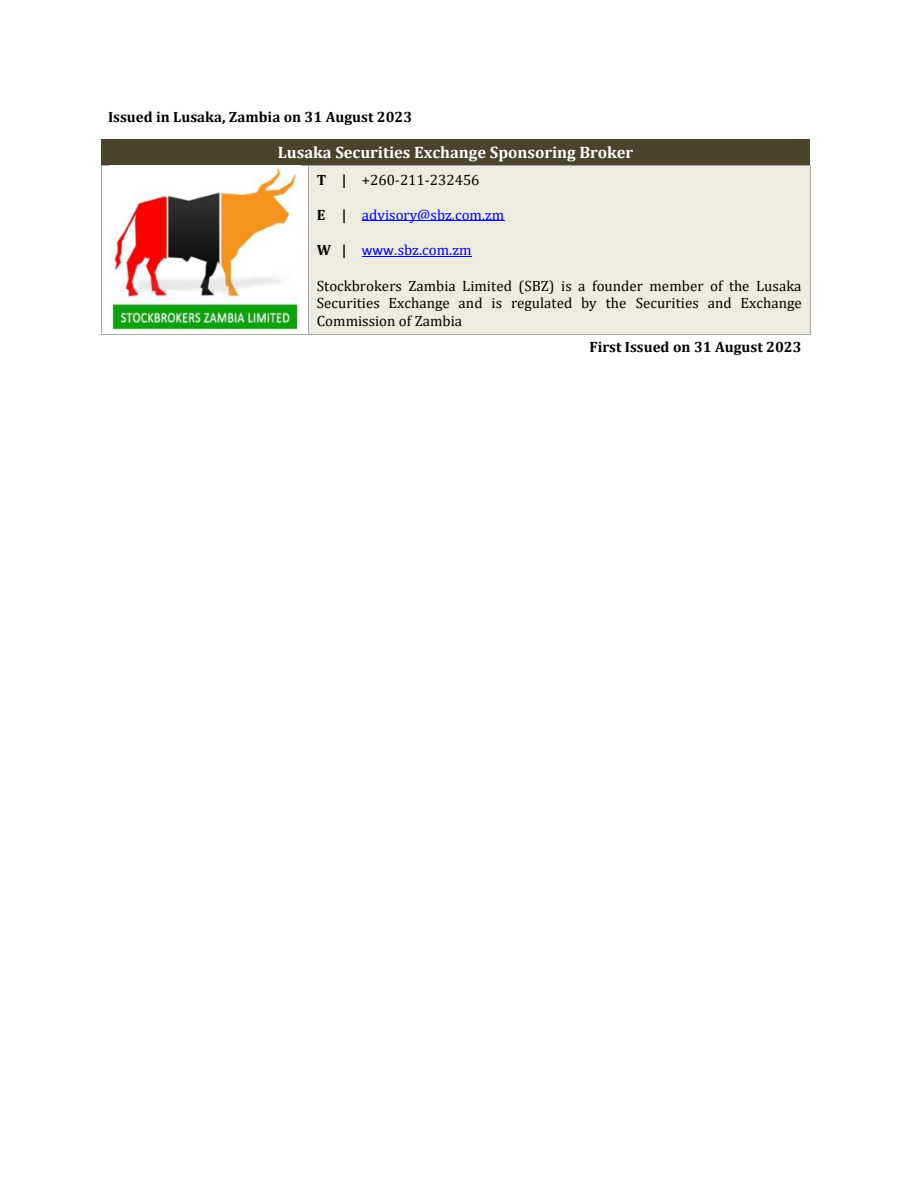
<style>
.page{position:relative;width:918px;height:1188px;background:#fff}
.page>*{position:absolute;margin:0;border:0;box-sizing:border-box;transform-origin:0 0}
.t1{font:700 16.5px "Cambria";color:#fff}
.t2{font:15px/17.5px "Cambria";color:#000;text-align:justify}
.t3{font:700 15px "Cambria";color:#000}
.t4{font:15px "Cambria";color:#00f}
.s1{font-weight:700}
.s2{font-weight:700;color:#000}
.s3{font-family:"Calibri"}
</style>
<div class="page">
<div style="left:101px;top:139px;width:709px;height:26px;background:#4a442a"></div>
<div style="left:309px;top:165px;width:501px;height:169px;background:#eeece1"></div>
<hr style="left:362px;top:221px;width:143px;height:1px;background:#00f">
<hr style="left:362px;top:256px;width:110px;height:1px;background:#00f">
<hr style="left:102px;top:165px;width:206px;height:1px;background:#a6a6a6">
<hr style="left:309px;top:165px;width:501px;height:1px;background:#a6a6a6">
<hr style="left:101px;top:165px;width:1px;height:169px;background:#a6a6a6">
<hr style="left:308px;top:165px;width:1px;height:169px;background:#a6a6a6">
<hr style="left:810px;top:165px;width:1px;height:169px;background:#a6a6a6">
<hr style="left:102px;top:334px;width:206px;height:1px;background:#a6a6a6">
<hr style="left:309px;top:334px;width:501px;height:1px;background:#a6a6a6">
<img style="left:109px;top:165px;width:192px;height:168px">
<p class="t3" style="left:108px;top:108px;width:306px">Issued in Lusaka, Zambia on 31 August 2023</p>
<p class="t1" style="left:278px;top:142px;width:357px">Lusaka Securities Exchange Sponsoring Broker</p>
<p class="t2" style="left:317px;top:170px;width:164px"><span class="s1">T |</span> +260-211-232456</p>
<p class="t4" style="left:317px;top:205px;width:189px"><span class="s2">E |</span> advisory@sbz.com.zm</p>
<p class="t4" style="left:317px;top:241px;width:156px"><span class="s2">W |</span> <span class="s3">www.</span>sbz.com.zm</p>
<p class="t2" style="left:317px;top:276px;width:486px">Stockbrokers Zambia Limited (SBZ) is a founder member of the Lusaka Securities Exchange and is regulated by the Securities and Exchange Commission of Zambia</p>
<p class="t3" style="left:589px;top:337px;width:214px">First Issued on 31 August 2023</p>
</div>
